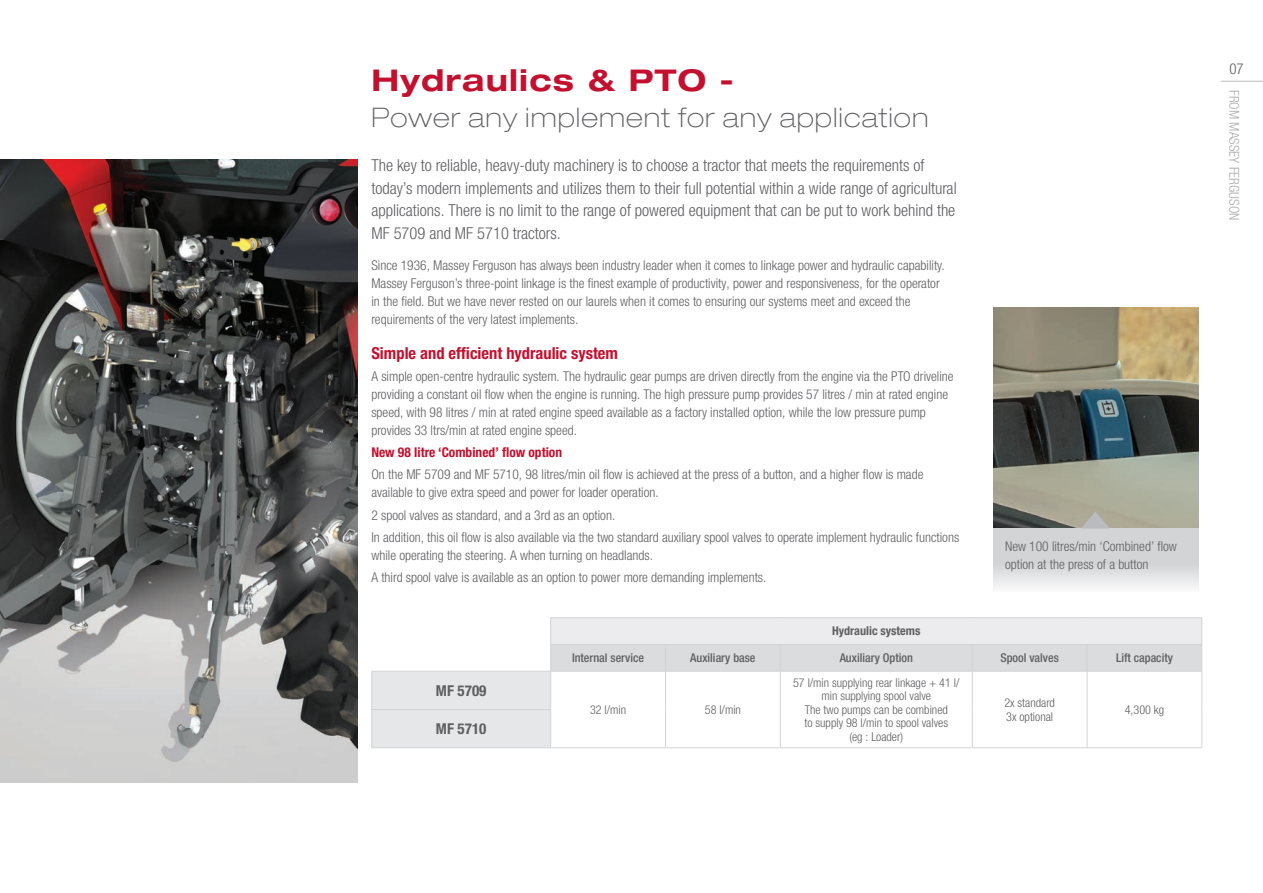
<style>
.page{position:relative;width:1263px;height:893px;background:#fff}
.page>*{position:absolute;margin:0;border:0;box-sizing:border-box;transform-origin:0 0}
.t1{font:700 expanded 30px "Helvetica Neue LTW1 G";letter-spacing:.04em;color:#c3102f}
.t2{font:100 expanded 27px "Helvetica Neue LTW1 G";letter-spacing:.04em;color:#5f5f62}
.t3{font:300 condensed 16.5px/22.5px "Helvetica Neue LTW1 G";color:#5f5f62}
.t4{font:700 condensed 16.5px "Helvetica Neue LTW1 G";color:#c3102f}
.t5{font:700 condensed 15px "Helvetica Neue LTW1 G";color:#5f5f62}
.t6{font:300 condensed 15px "Helvetica Neue LTW1 G";color:#5f5f62}
.t7{font:300 condensed 13.5px/18px "Helvetica Neue LTW1 G";color:#5f5f62}
.t8{font:700 condensed 13.5px "Helvetica Neue LTW1 G";color:#c3102f}
.t9{font:300 condensed 13.5px "Helvetica Neue LTW1 G";color:#abacb0}
.t10{font:300 condensed 12.15px/13.5px "Helvetica Neue LTW1 G";color:#5f5f62;text-align:center}
.t11{font:500 condensed 12.15px "Helvetica Neue LTW1 G";color:#5f5f62}
.t12{font:700 condensed 12.15px "Helvetica Neue LTW1 G";color:#5f5f62}
</style>
<div class="page">
<img style="left:993px;top:307px;width:205px;height:221px">
<div style="left:993px;top:529px;width:205px;height:63px;background:linear-gradient(to bottom,#c9cacd,#eeeeef)"></div>
<svg style="left:1081px;top:512px;width:29px;height:16px"></svg>
<img style="left:0;top:160px;width:357px;height:622px">
<hr style="left:550px;top:617px;width:115px;height:1px;background:#d3d4d6">
<hr style="left:665px;top:617px;width:115px;height:1px;background:#d3d4d6">
<hr style="left:780px;top:617px;width:192px;height:1px;background:#d3d4d6">
<hr style="left:972px;top:617px;width:115px;height:1px;background:#d3d4d6">
<hr style="left:1087px;top:617px;width:115px;height:1px;background:#d3d4d6">
<svg style="left:372px;top:618px;width:830px;height:129px"></svg>
<hr style="left:371px;top:671px;width:180px;height:1px;background:#d3d4d6">
<hr style="left:371px;top:672px;width:1px;height:37px;background:#d3d4d6">
<hr style="left:551px;top:671px;width:114px;height:1px;background:#d3d4d6">
<hr style="left:550px;top:672px;width:1px;height:37px;background:#d3d4d6">
<hr style="left:665px;top:671px;width:115px;height:1px;background:#d3d4d6">
<hr style="left:665px;top:672px;width:1px;height:37px;background:#d3d4d6">
<hr style="left:780px;top:671px;width:192px;height:1px;background:#d3d4d6">
<hr style="left:780px;top:672px;width:1px;height:37px;background:#d3d4d6">
<hr style="left:972px;top:671px;width:115px;height:1px;background:#d3d4d6">
<hr style="left:972px;top:672px;width:1px;height:37px;background:#d3d4d6">
<hr style="left:1087px;top:671px;width:115px;height:1px;background:#d3d4d6">
<hr style="left:1087px;top:672px;width:1px;height:37px;background:#d3d4d6">
<hr style="left:1201px;top:672px;width:1px;height:37px;background:#d3d4d6">
<hr style="left:371px;top:709px;width:180px;height:1px;background:#d3d4d6">
<hr style="left:371px;top:710px;width:1px;height:37px;background:#d3d4d6">
<hr style="left:550px;top:710px;width:1px;height:37px;background:#d3d4d6">
<hr style="left:665px;top:709px;width:1px;height:38px;background:#d3d4d6">
<hr style="left:780px;top:709px;width:1px;height:38px;background:#d3d4d6">
<hr style="left:972px;top:709px;width:1px;height:38px;background:#d3d4d6">
<hr style="left:1087px;top:709px;width:1px;height:38px;background:#d3d4d6">
<hr style="left:1201px;top:709px;width:1px;height:38px;background:#d3d4d6">
<hr style="left:371px;top:747px;width:180px;height:1px;background:#d3d4d6">
<hr style="left:551px;top:747px;width:114px;height:1px;background:#d3d4d6">
<hr style="left:665px;top:747px;width:115px;height:1px;background:#d3d4d6">
<hr style="left:780px;top:747px;width:192px;height:1px;background:#d3d4d6">
<hr style="left:972px;top:747px;width:115px;height:1px;background:#d3d4d6">
<hr style="left:1087px;top:747px;width:115px;height:1px;background:#d3d4d6">
<hr style="left:1221px;top:81px;width:42px;height:1px;background:#babbbe">
<p class="t1" style="left:371px;top:61px;width:364px">Hydraulics &amp; PTO -</p>
<p class="t2" style="left:371px;top:101px;width:559px">Power any implement for any application</p>
<p class="t3" style="left:371px;top:155px;width:587px">The key to reliable, heavy-duty machinery is to choose a tractor that meets the requirements of today’s modern implements and utilizes them to their full potential within a wide range of agricultural applications. There is no limit to the range of powered equipment that can be put to work behind the MF 5709 and MF 5710 tractors.</p>
<p class="t7" style="left:371px;top:256px;width:575px">Since 1936, Massey Ferguson has always been industry leader when it comes to linkage power and hydraulic capability.</p>
<p class="t7" style="left:371px;top:274px;width:570px">Massey Ferguson’s three-point linkage is the finest example of productivity, power and responsiveness, for the operator in the field. But we have never rested on our laurels when it comes to ensuring our systems meet and exceed the requirements of the very latest implements.</p>
<p class="t4" style="left:371px;top:343px;width:248px">Simple and efficient hydraulic system</p>
<p class="t7" style="left:371px;top:367px;width:584px">A simple open-centre hydraulic system. The hydraulic gear pumps are driven directly from the engine via the PTO driveline providing a constant oil flow when the engine is running. The high pressure pump provides 57 litres / min at rated engine speed, with 98 litres / min at rated engine speed available as a factory installed option, while the low pressure pump provides 33 ltrs/min at rated engine speed.</p>
<p class="t8" style="left:371px;top:444px;width:192px">New 98 litre ‘Combined’ flow option</p>
<p class="t7" style="left:371px;top:466px;width:554px">On the MF 5709 and MF 5710, 98 litres/min oil flow is achieved at the press of a button, and a higher flow is made available to give extra speed and power for loader operation.</p>
<p class="t7" style="left:371px;top:506px;width:245px">2 spool valves as standard, and a 3rd as an option.</p>
<p class="t7" style="left:371px;top:528px;width:589px">In addition, this oil flow is also available via the two standard auxiliary spool valves to operate implement hydraulic functions while operating the steering. A when turning on headlands.</p>
<p class="t7" style="left:371px;top:569px;width:397px">A third spool valve is available as an option to power more demanding implements.</p>
<p class="t12" style="left:832px;top:624px;width:90px">Hydraulic systems</p>
<p class="t7" style="left:1005px;top:537px;width:173px">New 100 litres/min ‘Combined’ flow option at the press of a button</p>
<p class="t5" style="left:436px;top:681px;width:52px">MF 5709</p>
<p class="t5" style="left:436px;top:720px;width:52px">MF 5710</p>
<p class="t11" style="left:572px;top:650px;width:74px">Internal service</p>
<p class="t11" style="left:690px;top:650px;width:67px">Auxiliary base</p>
<p class="t11" style="left:840px;top:650px;width:75px">Auxiliary Option</p>
<p class="t11" style="left:1000px;top:650px;width:60px">Spool valves</p>
<p class="t11" style="left:1116px;top:650px;width:58px">Lift capacity</p>
<p class="t10" style="left:590px;top:703px;width:38px">32 l/min</p>
<p class="t10" style="left:705px;top:703px;width:38px">58 l/min</p>
<p class="t10" style="left:793px;top:676px;width:168px">57 l/min supplying rear linkage + 41 l/ min supplying spool valve</p>
<p class="t10" style="left:805px;top:703px;width:145px">The two pumps can be combined</p>
<p class="t10" style="left:804px;top:716px;width:145px">to supply 98 l/min to spool valves</p>
<p class="t10" style="left:849px;top:730px;width:55px">(eg : Loader)</p>
<p class="t10" style="left:1004px;top:696px;width:52px">2x standard</p>
<p class="t10" style="left:1006px;top:710px;width:48px">3x optional</p>
<p class="t10" style="left:1125px;top:703px;width:41px">4,300 kg</p>
<p class="t6" style="left:1229px;top:60px;width:16px">07</p>
<p class="t9" style="left:1242px;top:90px;width:132px;rotate:90deg">FROM MASSEY FERGUSON</p>
</div>
